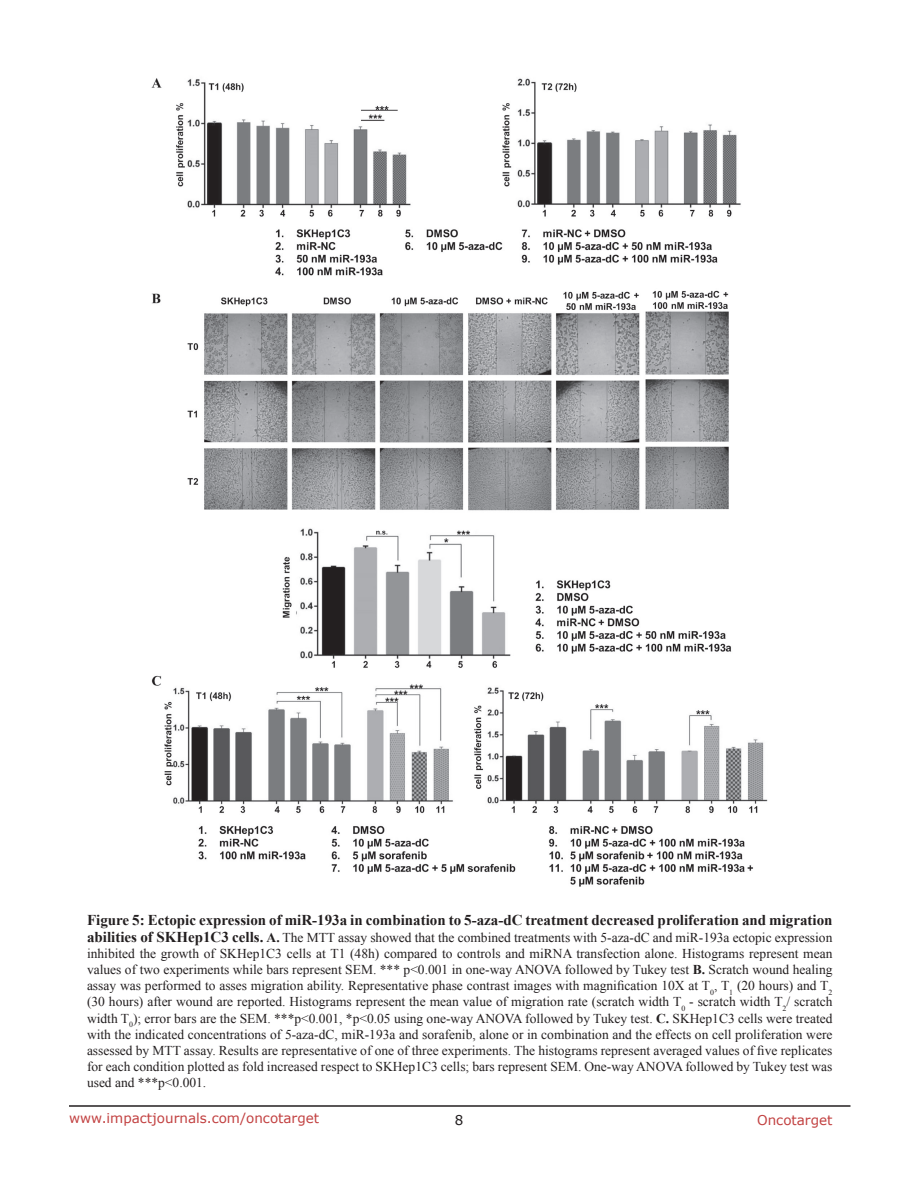
<style>
.page{position:relative;width:918px;height:1188px;background:#fff}
.page>*{position:absolute;margin:0;border:0;box-sizing:border-box;transform-origin:0 0}
.figuretext{font:700 15px "Times New Roman";color:#231f20}
.figuretext-2{font:13.5px/16.2px "Times New Roman";color:#231f20;text-align:justify}
.t1{font:13.5px "Verdana";color:#c24141}
.t2{font:13.5px "Verdana";color:#231f20}
.s1{font-weight:700;font-size:15px}
.s2{font-weight:700}
</style>
<div class="page">
<hr style="left:69px;top:1105px;width:781px;height:2px;background:#231f20">
<img style="left:151px;top:78px;width:617px;height:809px">
<p class="figuretext" style="left:87px;top:910px;width:747px">Figure 5: Ectopic expression of miR-193a in combination to 5-aza-dC treatment decreased proliferation and migration</p>
<p class="figuretext-2" style="left:87px;top:929px;width:747px"><span class="s1">abilities of SKHep1C3 cells.</span> <span class="s2">A.</span> The MTT assay showed that the combined treatments with 5-aza-dC and miR-193a ectopic expression inhibited the growth of SKHep1C3 cells at T1 (48h) compared to controls and miRNA transfection alone. Histograms represent mean values of two experiments while bars represent SEM. *** p&lt;0.001 in one-way ANOVA followed by Tukey test <span class="s2">B.</span> Scratch wound healing assay was performed to asses migration ability. Representative phase contrast images with magnification 10X at T<sub>0</sub>, T<sub>1</sub> (20 hours) and T<sub>2 </sub>(30 hours) after wound are reported. Histograms represent the mean value of migration rate (scratch width T<sub>0</sub> - scratch width T<sub>2</sub>/ scratch width T<sub>0</sub>); error bars are the SEM. ***p&lt;0.001, *p&lt;0.05 using one-way ANOVA followed by Tukey test. <span class="s2">C.</span> SKHep1C3 cells were treated with the indicated concentrations of 5-aza-dC, miR-193a and sorafenib, alone or in combination and the effects on cell proliferation were assessed by MTT assay. Results are representative of one of three experiments. The histograms represent averaged values of five replicates for each condition plotted as fold increased respect to SKHep1C3 cells; bars represent SEM. One-way ANOVA followed by Tukey test was used and ***p&lt;0.001.</p>
<p class="t1" style="left:69px;top:1109px;width:252px">www.impactjournals.com/oncotarget</p>
<p class="t2" style="left:455px;top:1111px;width:10px">8</p>
<p class="t1" style="left:757px;top:1111px;width:77px">Oncotarget</p>
</div>
